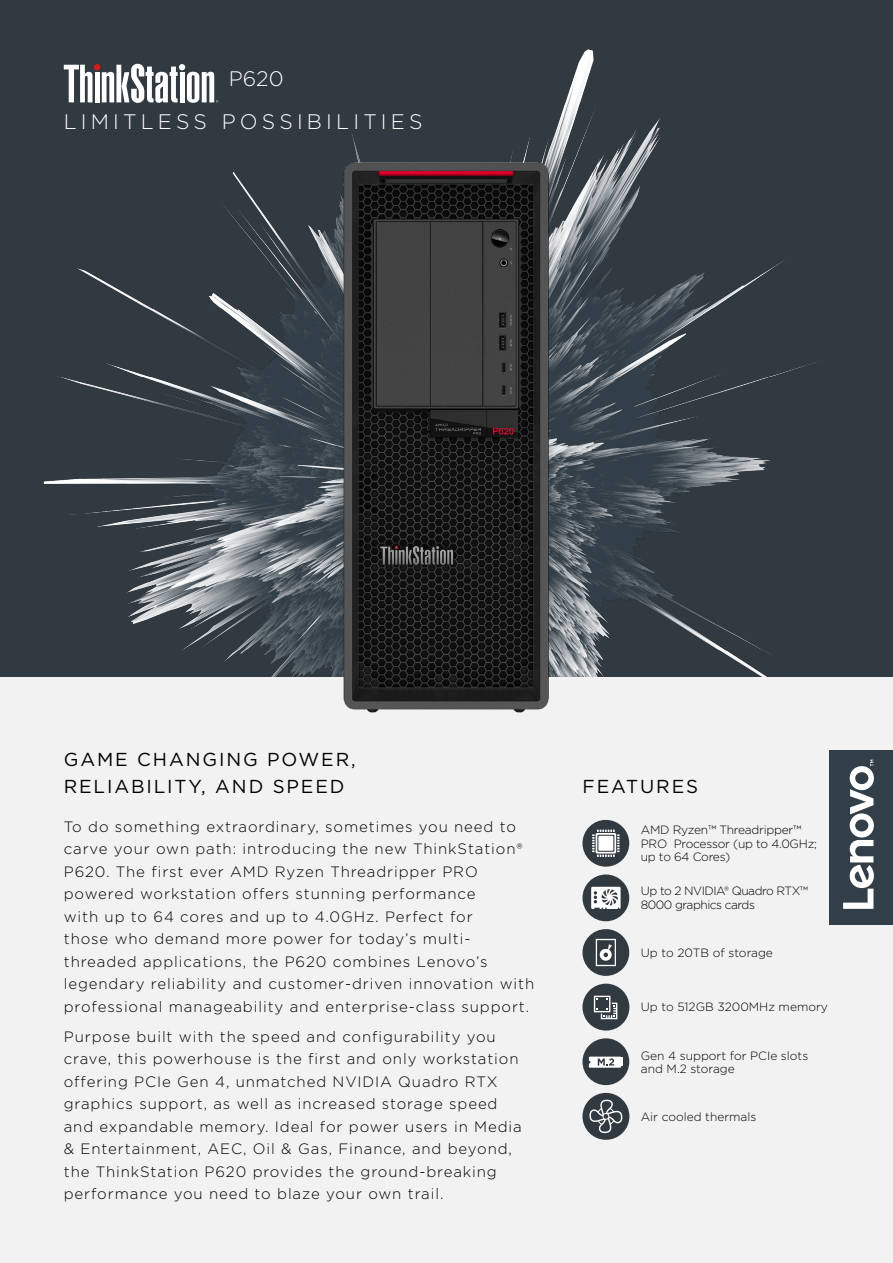
<style>
.page{position:relative;width:893px;height:1263px;background:#323a41}
.page>*{position:absolute;margin:0;border:0;box-sizing:border-box;transform-origin:0 0}
.t1{font:300 21px/42.6px "Gotham";letter-spacing:.2em;color:#fff}
.t2{font:18.75px/27px "Gotham";letter-spacing:.1em;color:#000}
.t3{font:300 15px/22.5px "Gotham";letter-spacing:.06em;color:#000}
.t4{font:300 12px/13.5px "Gotham";color:#000}
.t5{font:300 12px/13.5px "Gotham";letter-spacing:-.02em;color:#000}
.t6{font:300 12px/13.5px "Gotham";letter-spacing:-.04em;color:#000}
</style>
<div class="page">
<div style="left:0;top:677px;width:893px;height:586px;background:#f2f2f2"></div>
<div style="left:829px;top:750px;width:64px;height:175px;background:#333f48"></div>
<svg style="left:843px;top:764px;width:31px;height:145px"></svg>
<svg style="left:64px;top:64px;width:154px;height:39px"></svg>
<div style="left:582px;top:874px;width:47px;height:47px;background:#323a41;border-radius:50%"></div>
<svg style="left:591px;top:887px;width:30px;height:22px"></svg>
<div style="left:582px;top:820px;width:47px;height:47px;background:#323a41;border-radius:50%"></div>
<svg style="left:592px;top:829px;width:28px;height:28px"></svg>
<div style="left:582px;top:1038px;width:47px;height:47px;background:#323a41;border-radius:50%"></div>
<svg style="left:589px;top:1057px;width:33px;height:11px"></svg>
<img style="left:43px;top:105px;width:831px;height:659px">
<div style="left:582px;top:929px;width:47px;height:47px;background:#323a41;border-radius:50%"></div>
<svg style="left:596px;top:939px;width:20px;height:27px"></svg>
<div style="left:582px;top:984px;width:47px;height:46px;background:#323a41;border-radius:50%"></div>
<svg style="left:594px;top:996px;width:23px;height:23px"></svg>
<div style="left:582px;top:1093px;width:47px;height:47px;background:#323a41;border-radius:50%"></div>
<svg style="left:589px;top:1099px;width:34px;height:34px"></svg>
<h1 class="t1" style="left:64px;top:57px;width:360px;text-indent:165px">P620<br>LIMITLESS POSSIBILITIES</h1>
<p class="t2" style="left:64px;top:745px;width:293px">GAME CHANGING POWER,<br>RELIABILITY, AND SPEED</p>
<p class="t3" style="left:64px;top:815px;width:472px">To do something extraordinary, sometimes you need to carve your own path: introducing the new ThinkStation® P620. The first ever AMD Ryzen Threadripper PRO powered workstation offers stunning performance<br>with up to 64 cores and up to 4.0GHz. Perfect for<br>those who demand more power for today’s multi&shy;threaded applications, the P620 combines Lenovo’s legendary reliability and customer-driven innovation with professional manageability and enterprise-class support.</p>
<p class="t3" style="left:64px;top:1025px;width:459px">Purpose built with the speed and configurability you crave, this powerhouse is the first and only workstation offering PCIe Gen 4, unmatched NVIDIA Quadro RTX graphics support, as well as increased storage speed and expandable memory. Ideal for power users in Media &amp; Entertainment, AEC, Oil &amp; Gas, Finance, and beyond, the ThinkStation P620 provides the ground-breaking performance you need to blaze your own trail.</p>
<p class="t2" style="left:583px;top:772px;width:117px">FEATURES</p>
<p class="t5" style="left:641px;top:823px;width:178px">AMD Ryzen™ Threadripper™<br>PRO Processor (up to 4.0GHz; up to 64 Cores)</p>
<p class="t6" style="left:641px;top:884px;width:169px">Up to 2 NVIDIA® Quadro RTX™<br>8000 graphics cards</p>
<p class="t4" style="left:641px;top:945px;width:134px">Up to 20TB of storage</p>
<p class="t4" style="left:641px;top:1000px;width:189px">Up to 512GB 3200MHz memory</p>
<p class="t4" style="left:641px;top:1048px;width:169px">Gen 4 support for PCIe slots and M.2 storage</p>
<p class="t4" style="left:641px;top:1109px;width:117px">Air cooled thermals</p>
</div>
